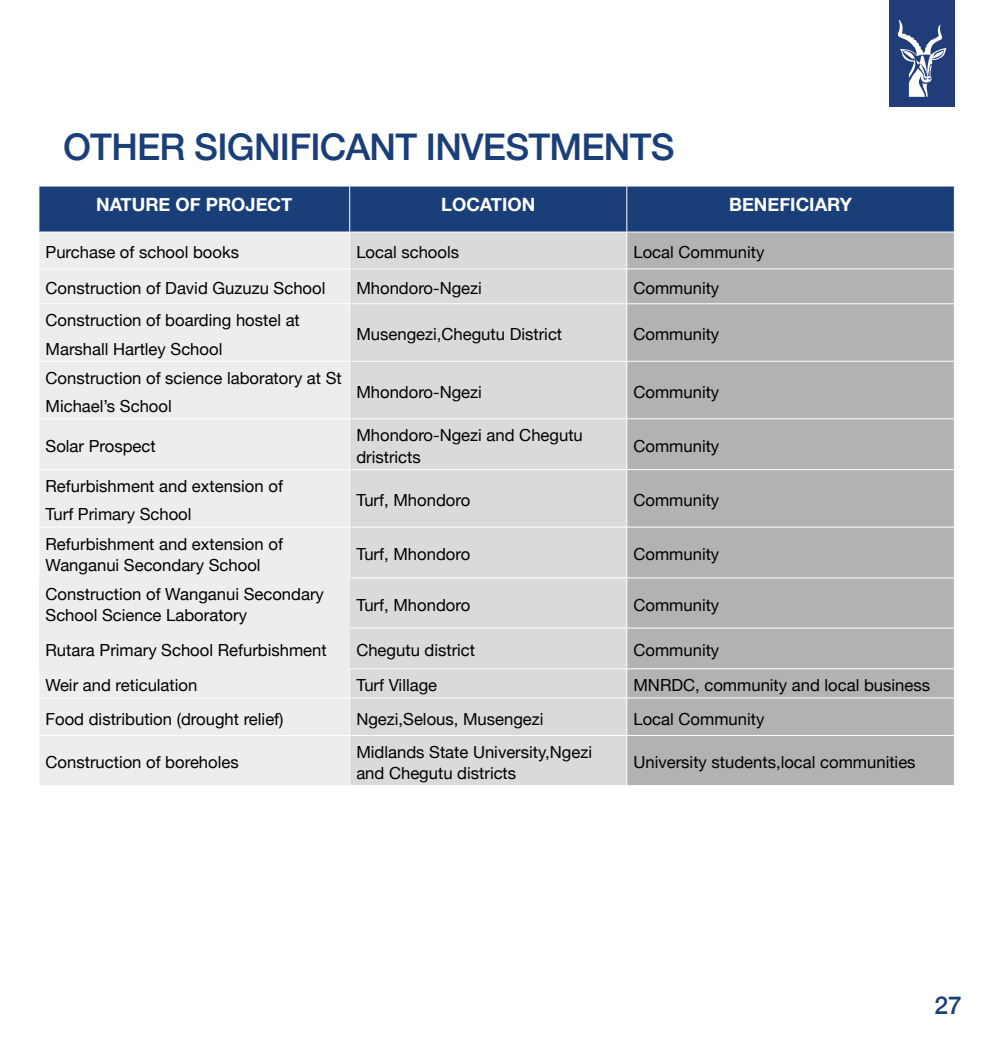
<style>
.page{position:relative;width:993px;height:1042px;background:#fff}
.page>*{position:absolute;margin:0;border:0;box-sizing:border-box;transform-origin:0 0}
.t1{font:500 36.75px "Helvetica Neue";letter-spacing:-.02em;color:#1a3e78}
.t2{font:500 24.5px "Helvetica Neue";color:#1a3e78}
.t3{font:700 18.38px "Helvetica Neue";color:#fff}
.t4{font:16.62px/28.3px "Helvetica Neue";color:#000}
</style>
<div class="page">
<div style="left:39px;top:187px;width:914px;height:45px;background:#1a3e78"></div>
<div style="left:39px;top:233px;width:310px;height:552px;background:#ededed"></div>
<div style="left:349px;top:233px;width:277px;height:552px;background:#dadada"></div>
<div style="left:627px;top:233px;width:326px;height:552px;background:#b3b2b2"></div>
<hr style="left:349px;top:186px;width:1px;height:46px;background:#fff">
<hr style="left:626px;top:186px;width:1px;height:46px;background:#fff">
<hr style="left:349px;top:232px;width:1px;height:36px;background:#fff">
<hr style="left:38px;top:268px;width:311px;height:1px;background:#fff">
<hr style="left:349px;top:268px;width:277px;height:1px;background:#fff">
<hr style="left:349px;top:269px;width:1px;height:34px;background:#fff">
<hr style="left:626px;top:268px;width:328px;height:1px;background:#fff">
<hr style="left:38px;top:303px;width:311px;height:1px;background:#fff">
<hr style="left:349px;top:303px;width:277px;height:1px;background:#fff">
<hr style="left:349px;top:304px;width:1px;height:57px;background:#fff">
<hr style="left:626px;top:303px;width:328px;height:1px;background:#fff">
<hr style="left:38px;top:361px;width:311px;height:1px;background:#fff">
<hr style="left:349px;top:361px;width:277px;height:1px;background:#fff">
<hr style="left:349px;top:362px;width:1px;height:56px;background:#fff">
<hr style="left:626px;top:361px;width:328px;height:1px;background:#fff">
<hr style="left:38px;top:418px;width:311px;height:1px;background:#fff">
<hr style="left:349px;top:418px;width:277px;height:1px;background:#fff">
<hr style="left:349px;top:419px;width:1px;height:50px;background:#fff">
<hr style="left:626px;top:418px;width:328px;height:1px;background:#fff">
<hr style="left:38px;top:469px;width:311px;height:1px;background:#fff">
<hr style="left:349px;top:469px;width:277px;height:1px;background:#fff">
<hr style="left:349px;top:470px;width:1px;height:57px;background:#fff">
<hr style="left:626px;top:469px;width:328px;height:1px;background:#fff">
<hr style="left:38px;top:527px;width:311px;height:1px;background:#fff">
<hr style="left:349px;top:527px;width:277px;height:1px;background:#fff">
<hr style="left:349px;top:527px;width:1px;height:50px;background:#fff">
<hr style="left:626px;top:527px;width:328px;height:1px;background:#fff">
<hr style="left:349px;top:577px;width:277px;height:1px;background:#fff">
<hr style="left:626px;top:577px;width:328px;height:1px;background:#fff">
<hr style="left:349px;top:628px;width:277px;height:1px;background:#fff">
<hr style="left:626px;top:628px;width:328px;height:1px;background:#fff">
<hr style="left:349px;top:668px;width:277px;height:1px;background:#fff">
<svg style="left:349px;top:669px;width:1px;height:28px"></svg>
<hr style="left:626px;top:668px;width:328px;height:1px;background:#fff">
<svg style="left:626px;top:669px;width:1px;height:28px"></svg>
<svg style="left:953px;top:669px;width:1px;height:28px"></svg>
<hr style="left:38px;top:697px;width:311px;height:1px;background:#fff">
<hr style="left:349px;top:697px;width:277px;height:1px;background:#fff">
<hr style="left:349px;top:698px;width:1px;height:37px;background:#fff">
<hr style="left:626px;top:697px;width:328px;height:1px;background:#fff">
<hr style="left:38px;top:735px;width:311px;height:1px;background:#fff">
<hr style="left:349px;top:735px;width:277px;height:1px;background:#fff">
<hr style="left:349px;top:736px;width:1px;height:49px;background:#fff">
<hr style="left:626px;top:735px;width:328px;height:1px;background:#fff">
<div style="left:889px;top:0;width:65px;height:107px;background:#213d79"></div>
<svg style="left:898px;top:20px;width:48px;height:77px"></svg>
<h1 class="t1" style="left:63px;top:118px;width:613px">OTHER SIGNIFICANT INVESTMENTS</h1>
<p class="t3" style="left:96px;top:190px;width:198px">NATURE OF PROJECT</p>
<p class="t3" style="left:441px;top:190px;width:95px">LOCATION</p>
<p class="t3" style="left:729px;top:190px;width:124px">BENEFICIARY</p>
<p class="t4" style="left:46px;top:239px;width:195px">Purchase of school books</p>
<p class="t4" style="left:356px;top:239px;width:104px">Local schools</p>
<p class="t4" style="left:633px;top:239px;width:132px">Local Community</p>
<p class="t4" style="left:46px;top:275px;width:281px">Construction of David Guzuzu School</p>
<p class="t4" style="left:356px;top:275px;width:127px">Mhondoro-Ngezi</p>
<p class="t4" style="left:633px;top:275px;width:87px">Community</p>
<p class="t4" style="left:46px;top:307px;width:256px">Construction of boarding hostel at<br>Marshall Hartley School</p>
<p class="t4" style="left:356px;top:321px;width:207px">Musengezi,Chegutu District</p>
<p class="t4" style="left:633px;top:321px;width:87px">Community</p>
<p class="t4" style="left:46px;top:365px;width:298px">Construction of science laboratory at St<br>Michael’s School</p>
<p class="t4" style="left:356px;top:379px;width:127px">Mhondoro-Ngezi</p>
<p class="t4" style="left:633px;top:379px;width:87px">Community</p>
<p class="t4" style="left:46px;top:433px;width:112px">Solar Prospect</p>
<p class="t4" style="left:356px;top:425px;width:228px;line-height:21.7px">Mhondoro-Ngezi and Chegutu dristricts</p>
<p class="t4" style="left:633px;top:433px;width:87px">Community</p>
<p class="t4" style="left:46px;top:473px;width:239px">Refurbishment and extension of<br>Turf Primary School</p>
<p class="t4" style="left:356px;top:487px;width:115px">Turf, Mhondoro</p>
<p class="t4" style="left:633px;top:487px;width:87px">Community</p>
<p class="t4" style="left:46px;top:534px;width:239px;line-height:21.7px">Refurbishment and extension of<br>Wanganui Secondary School</p>
<p class="t4" style="left:356px;top:541px;width:115px">Turf, Mhondoro</p>
<p class="t4" style="left:633px;top:541px;width:87px">Community</p>
<p class="t4" style="left:46px;top:585px;width:280px;line-height:21px">Construction of Wanganui Secondary<br>School Science Laboratory</p>
<p class="t4" style="left:356px;top:592px;width:115px">Turf, Mhondoro</p>
<p class="t4" style="left:633px;top:592px;width:87px">Community</p>
<p class="t4" style="left:46px;top:637px;width:282px">Rutara Primary School Refurbishment</p>
<p class="t4" style="left:356px;top:637px;width:120px">Chegutu district</p>
<p class="t4" style="left:633px;top:637px;width:87px">Community</p>
<p class="t4" style="left:46px;top:672px;width:153px">Weir and reticulation</p>
<p class="t4" style="left:356px;top:672px;width:82px">Turf Village</p>
<p class="t4" style="left:633px;top:672px;width:298px">MNRDC, community and local business</p>
<p class="t4" style="left:46px;top:705px;width:239px">Food distribution (drought relief)</p>
<p class="t4" style="left:356px;top:705px;width:189px">Ngezi,Selous, Musengezi</p>
<p class="t4" style="left:633px;top:705px;width:132px">Local Community</p>
<p class="t4" style="left:46px;top:749px;width:195px">Construction of boreholes</p>
<p class="t4" style="left:356px;top:742px;width:237px;line-height:21px">Midlands State University,Ngezi and Chegutu districts</p>
<p class="t4" style="left:633px;top:749px;width:283px">University students,local communities</p>
<h2 class="t2" style="left:934px;top:985px;width:29px">27</h2>
</div>
